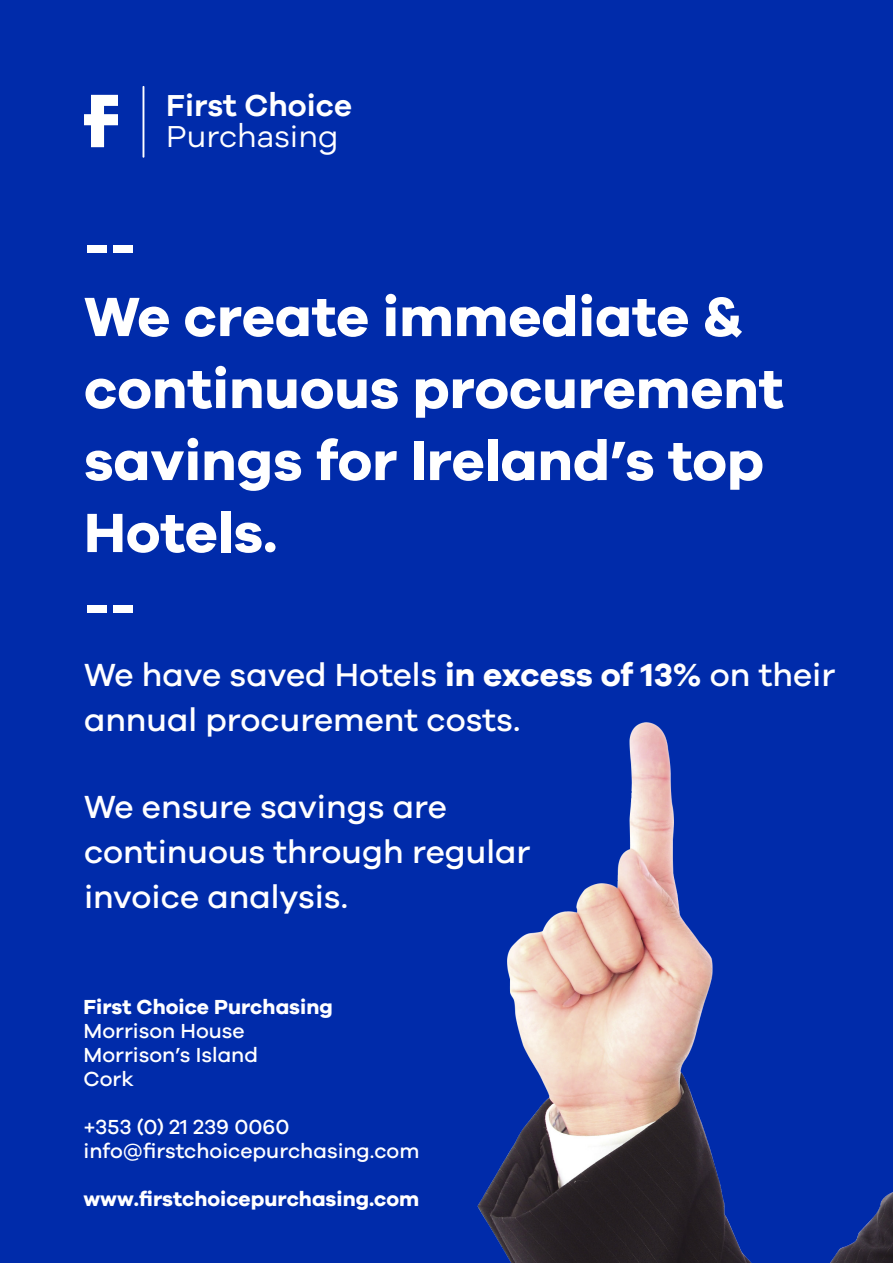
<style>
.page{position:relative;width:893px;height:1263px;background:#002baa}
.page>*{position:absolute;margin:0;border:0;box-sizing:border-box;transform-origin:0 0}
.t1{font:700 57px/72px "Galano Grotesque";color:#fff}
.t2{font:500 33px/45px "Galano Grotesque";color:#fff}
.t3{font:600 31.2px "Galano Grotesque Alt";color:#fff}
.t4{font:31.2px "Galano Grotesque Alt";color:#fff}
.t5{font:500 21px/24px "Galano Grotesque";color:#fff}
.t6{font:700 21px "Galano Grotesque";color:#fff}
.s1{font-weight:700}
</style>
<div class="page">
<img style="left:477px;top:722px;width:416px;height:541px">
<hr style="left:143px;top:86px;width:1px;height:72px;background:#fff">
<svg style="left:84px;top:95px;width:34px;height:52px"></svg>
<p class="t3" style="left:166px;top:86px;width:187px">First Choice</p>
<p class="t4" style="left:166px;top:117px;width:174px">Purchasing</p>
<h1 class="t1" style="left:84px;top:207px;width:701px">--<br>We create immediate &amp; continuous procurement savings for Ireland’s top<br>Hotels.<br>--</h1>
<p class="t2" style="left:84px;top:651px;width:753px">We have saved Hotels <span class="s1">in excess of 13%</span> on their annual procurement costs.</p>
<p class="t2" style="left:84px;top:783px;width:448px">We ensure savings are continuous through regular invoice analysis.</p>
<p class="t6" style="left:84px;top:993px;width:251px">First Choice Purchasing</p>
<p class="t5" style="left:84px;top:1018px;width:176px">Morrison House<br>Morrison’s Island<br>Cork</p>
<p class="t5" style="left:84px;top:1114px;width:337px">+353 (0) 21 239 0060 info@firstchoicepurchasing.com</p>
<p class="t6" style="left:84px;top:1185px;width:337px">www.firstchoicepurchasing.com</p>
</div>
